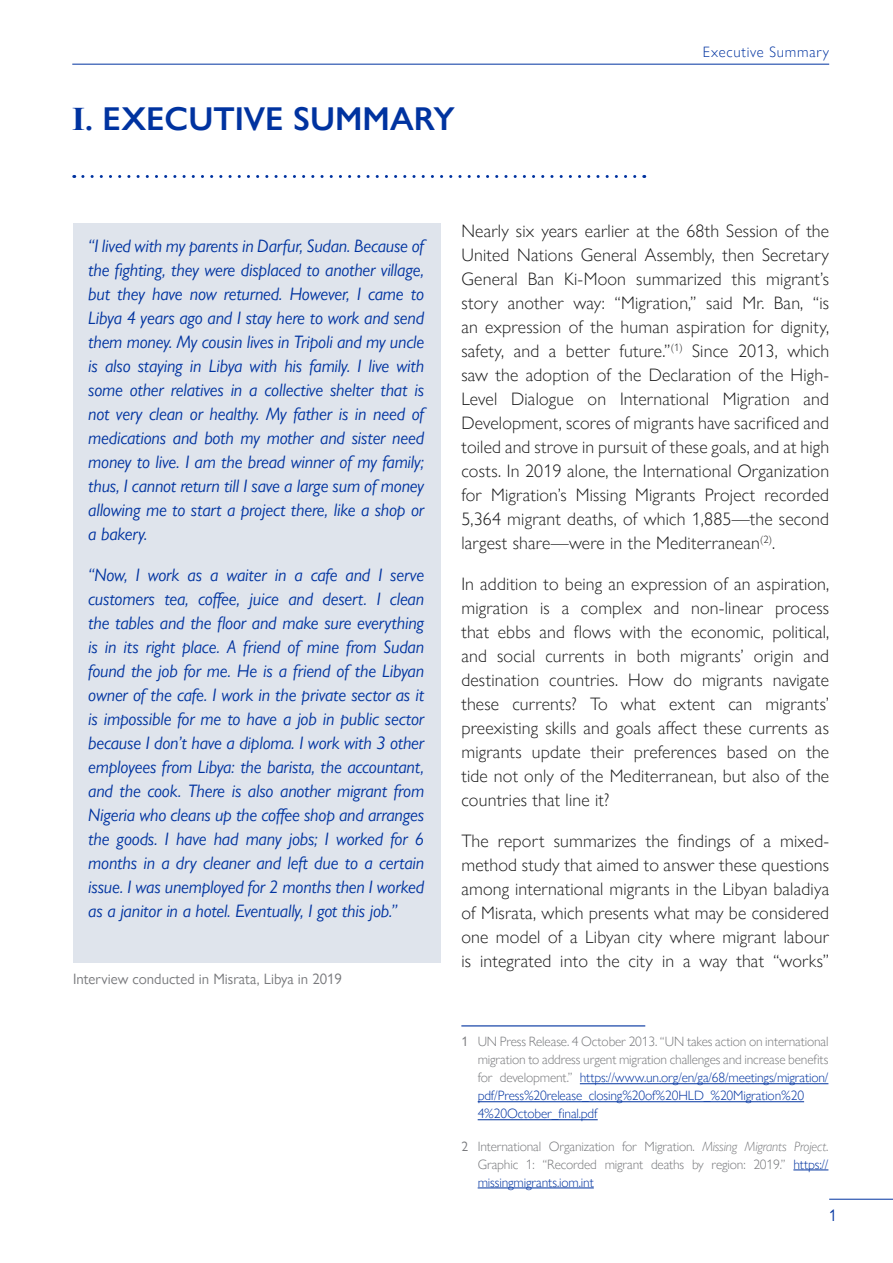
<style>
.page{position:relative;width:893px;height:1263px;background:#fff}
.page>*{position:absolute;margin:0;border:0;box-sizing:border-box;transform-origin:0 0}
.t1{font:600 33px "Gill Sans Nova";color:#0033a0}
.t2{font:300 18px/24px "Gill Sans Nova";letter-spacing:.01em;color:#1c1c1c;text-align:justify}
.t3{font:italic 18px/24px "Gill Sans Nova";letter-spacing:-.01em;color:#0033a0;text-align:justify}
.t4{font:16.5px "Gill Sans Nova";color:#0033a0;scale:.9 1}
.t5{font:15px "Gill Sans Nova";color:#77787b}
.t6{font:300 15px "Gill Sans Nova";letter-spacing:.05em;color:#0033a0}
.t7{font:300 13.5px/18px "Gill Sans Nova";letter-spacing:-.01em;color:#77787b}
.t8{font:13.5px "Gill Sans Nova";color:#77787b}
.s1{font-family:"Times New Roman";font-weight:700}
.s2{color:#0033a0}
.s3{font-style:italic}
</style>
<div class="page">
<hr style="left:829px;top:1199px;width:64px;height:1px;background:#0033a0">
<hr style="left:72px;top:64px;width:757px;height:1px;background:#0033a0">
<div style="left:73px;top:224px;width:367px;height:739px;background:#dfe4ec"></div>
<svg style="left:83px;top:175px;width:562px;height:3px"></svg>
<hr style="left:580px;top:1083px;width:248px;height:1px;background:#0033a0">
<hr style="left:478px;top:1101px;width:326px;height:1px;background:#0033a0">
<hr style="left:478px;top:1119px;width:120px;height:1px;background:#0033a0">
<hr style="left:793px;top:1169px;width:35px;height:1px;background:#0033a0">
<hr style="left:478px;top:1187px;width:116px;height:1px;background:#0033a0">
<hr style="left:461px;top:1025px;width:184px;height:1px;background:#0033a0">
<h1 class="t1" style="left:72px;top:99px;width:384px"><span class="s1">I</span>. EXECUTIVE SUMMARY</h1>
<p class="t6" style="left:703px;top:43px;width:128px">Executive Summary</p>
<p class="t3" style="left:88px;top:234px;width:337px">“I lived with my parents in Darfur, Sudan. Because of the fighting, they were displaced to another village, but they have now returned. However, I came to Libya 4 years ago and I stay here to work and send them money. My cousin lives in Tripoli and my uncle is also staying in Libya with his family. I live with some other relatives in a collective shelter that is not very clean or healthy. My father is in need of medications and both my mother and sister need money to live. I am the bread winner of my family; thus, I cannot return till I save a large sum of money allowing me to start a project there, like a shop or a bakery.</p>
<p class="t3" style="left:88px;top:563px;width:337px">“Now, I work as a waiter in a cafe and I serve customers tea, coffee, juice and desert. I clean the tables and the floor and make sure everything is in its right place. A friend of mine from Sudan found the job for me. He is a friend of the Libyan owner of the cafe. I work in the private sector as it is impossible for me to have a job in public sector because I don’t have a diploma. I work with 3 other employees from Libya: the barista, the accountant, and the cook. There is also another migrant from Nigeria who cleans up the coffee shop and arranges the goods. I have had many jobs; I worked for 6 months in a dry cleaner and left due to a certain issue. I was unemployed for 2 months then I worked as a janitor in a hotel. Eventually, I got this job.”</p>
<p class="t5" style="left:73px;top:970px;width:271px">Interview conducted in Misrata, Libya in 2019</p>
<p class="t2" style="left:461px;top:218px;width:369px">Nearly six years earlier at the 68th Session of the United Nations General Assembly, then Secretary General Ban Ki-Moon summarized this migrant’s story another way: “Migration,” said Mr. Ban, “is an expression of the human aspiration for dignity, safety, and a better future.”<sup>(1)</sup> Since 2013, which saw the adoption of the Declaration of the High-Level Dialogue on International Migration and Development, scores of migrants have sacrificed and toiled and strove in pursuit of these goals, and at high costs. In 2019 alone, the International Organization for Migration’s Missing Migrants Project recorded 5,364 migrant deaths, of which 1,885—the second largest share—were in the Mediterranean<sup>(2)</sup>.</p>
<p class="t2" style="left:461px;top:571px;width:369px">In addition to being an expression of an aspiration, migration is a complex and non-linear process that ebbs and flows with the economic, political, and social currents in both migrants’ origin and destination countries. How do migrants navigate these currents? To what extent can migrants’ preexisting skills and goals affect these currents as migrants update their preferences based on the tide not only of the Mediterranean, but also of the countries that line it?</p>
<p class="t2" style="left:461px;top:828px;width:369px">The report summarizes the findings of a mixed&shy;method study that aimed to answer these questions among international migrants in the Libyan baladiya of Misrata, which presents what may be considered one model of a Libyan city where migrant labour is integrated into the city in a way that “works”</p>
<p class="t8" style="left:461px;top:1033px;width:8px">1</p>
<p class="t8" style="left:461px;top:1138px;width:8px">2</p>
<p class="t7" style="left:478px;top:1033px;width:352px">UN Press Release. 4 October 2013. “UN takes action on international migration to address urgent migration challenges and increase benefits for development.” <span class="s2">https://www.un.org/en/ga/68/meetings/migration/ pdf/Press%20release_closing%20of%20HLD_%20Migration%20<br>4%20October_final.pdf</span></p>
<p class="t7" style="left:478px;top:1137px;width:352px;text-align:justify">International Organization for Migration. <span class="s3">Missing Migrants Project</span>.<br>Graphic 1: “Recorded migrant deaths by region: 2019.” <span class="s2">https:// missingmigrants.iom.int</span></p>
<p class="t4" style="left:829px;top:1205px;width:10px">1</p>
</div>
